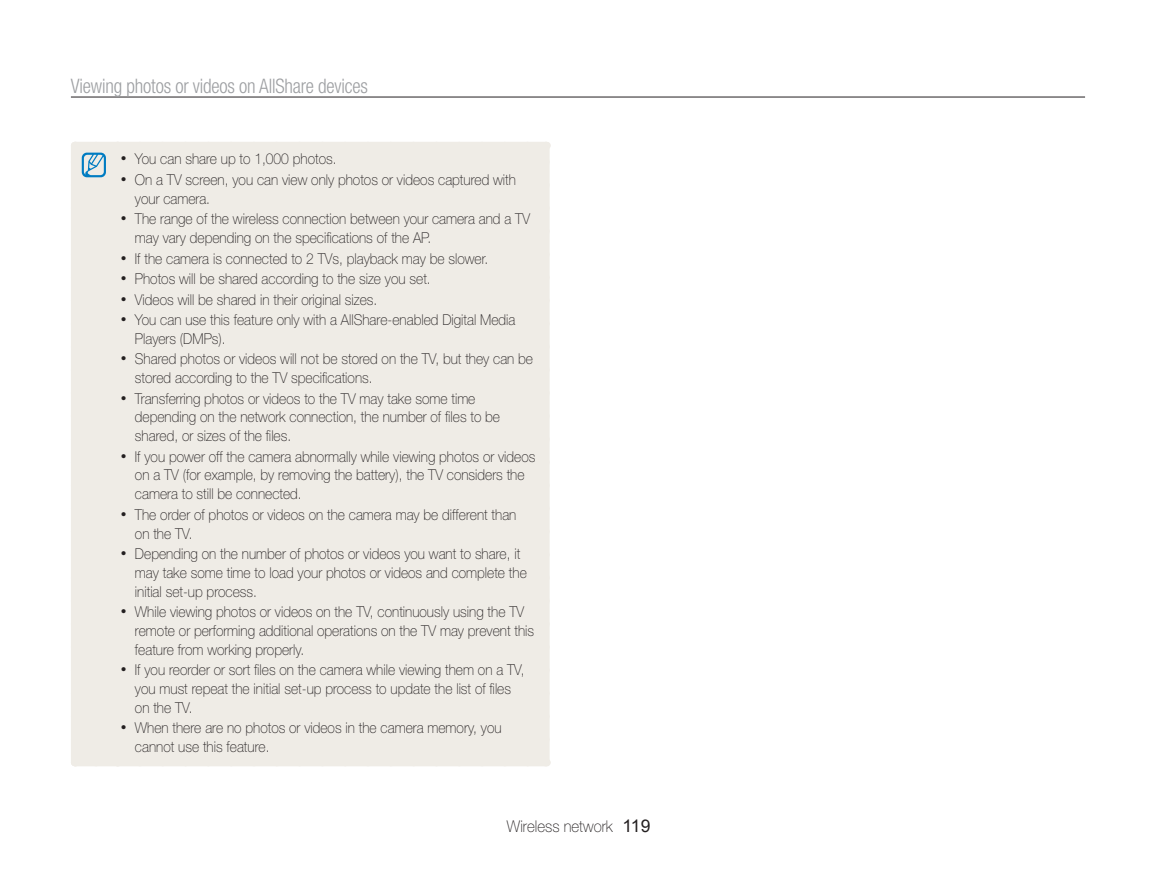
<style>
.page{position:relative;width:1156px;height:872px;background:#fff}
.page>*{position:absolute;margin:0;border:0;box-sizing:border-box;transform-origin:0 0}
.t1{font:300 condensed 20px "Helvetica Neue";letter-spacing:-.01em;color:#9d9fa2;scale:.96 1}
.t2{font:100 16.25px "Helvetica Neue";color:#231f20;scale:.92 1}
.t3{font:100 15px/18.8px "Helvetica Neue";color:#231f20;scale:.92 1}
.s1{font-family:"Arial";font-weight:400;font-size:16.25px}
.s2{font-family:"Arial";font-weight:400;font-size:17.5px}
</style>
<div class="page">
<hr style="left:71px;top:97px;width:1013px;height:1px;background:#231f20">
<div style="left:78px;top:149px;width:464px;height:610px;background:#efece6"></div>
<div style="left:75px;top:142px;width:42px;height:7px;background:#efece6"></div>
<div style="left:71px;top:145px;width:7px;height:617px;background:#efece6"></div>
<div style="left:117px;top:142px;width:428px;height:7px;background:#efece6"></div>
<div style="left:542px;top:145px;width:7px;height:617px;background:#efece6"></div>
<div style="left:75px;top:759px;width:42px;height:7px;background:#efece6"></div>
<div style="left:117px;top:759px;width:428px;height:7px;background:#efece6"></div>
<div style="left:71px;top:142px;width:36px;height:597px;background:#efece6"></div>
<h1 class="t1" style="left:71px;top:79px;width:311px">Viewing photos or videos on AllShare devices</h1>
<p class="t3" style="left:121px;top:151px;width:236px"><span class="s1">•</span> You can share up to 1,000 photos.</p>
<p class="t3" style="left:135px;top:172px;width:415px;text-indent:-14px"><span class="s1">•</span> On a TV screen, you can view only photos or videos captured with your camera.</p>
<p class="t3" style="left:135px;top:211px;width:431px;text-indent:-14px"><span class="s1">•</span> The range of the wireless connection between your camera and a TV may vary depending on the specifications of the AP.</p>
<p class="t3" style="left:121px;top:250px;width:401px"><span class="s1">•</span> If the camera is connected to 2 TVs, playback may be slower.</p>
<p class="t3" style="left:121px;top:271px;width:338px"><span class="s1">•</span> Photos will be shared according to the size you set.</p>
<p class="t3" style="left:121px;top:291px;width:280px"><span class="s1">•</span> Videos will be shared in their original sizes.</p>
<p class="t3" style="left:135px;top:312px;width:415px;text-indent:-14px"><span class="s1">•</span> You can use this feature only with a AllShare-enabled Digital Media<br>Players (DMPs).</p>
<p class="t3" style="left:135px;top:351px;width:434px;text-indent:-14px"><span class="s1">•</span> Shared photos or videos will not be stored on the TV, but they can be stored according to the TV specifications.</p>
<p class="t3" style="left:135px;top:390px;width:398px;text-indent:-14px"><span class="s1">•</span> Transferring photos or videos to the TV may take some time depending on the network connection, the number of files to be shared, or sizes of the files.</p>
<p class="t3" style="left:135px;top:448px;width:437px;text-indent:-14px"><span class="s1">•</span> If you power off the camera abnormally while viewing photos or videos on a TV (for example, by removing the battery), the TV considers the camera to still be connected.</p>
<p class="t3" style="left:135px;top:506px;width:416px;text-indent:-14px"><span class="s1">•</span> The order of photos or videos on the camera may be different than on the TV.</p>
<p class="t3" style="left:135px;top:545px;width:427px;text-indent:-14px"><span class="s1">•</span> Depending on the number of photos or videos you want to share, it may take some time to load your photos or videos and complete the initial set-up process.</p>
<p class="t3" style="left:135px;top:604px;width:435px;text-indent:-14px"><span class="s1">•</span> While viewing photos or videos on the TV, continuously using the TV remote or performing additional operations on the TV may prevent this feature from working properly.</p>
<p class="t3" style="left:135px;top:662px;width:425px;text-indent:-14px"><span class="s1">•</span> If you reorder or sort files on the camera while viewing them on a TV, you must repeat the initial set-up process to update the list of files on the TV.</p>
<p class="t3" style="left:135px;top:720px;width:400px;text-indent:-14px"><span class="s1">•</span> When there are no photos or videos in the camera memory, you cannot use this feature.</p>
<p class="t2" style="left:506px;top:820px;width:158px">Wireless network <span class="s2">119</span></p>
</div>
